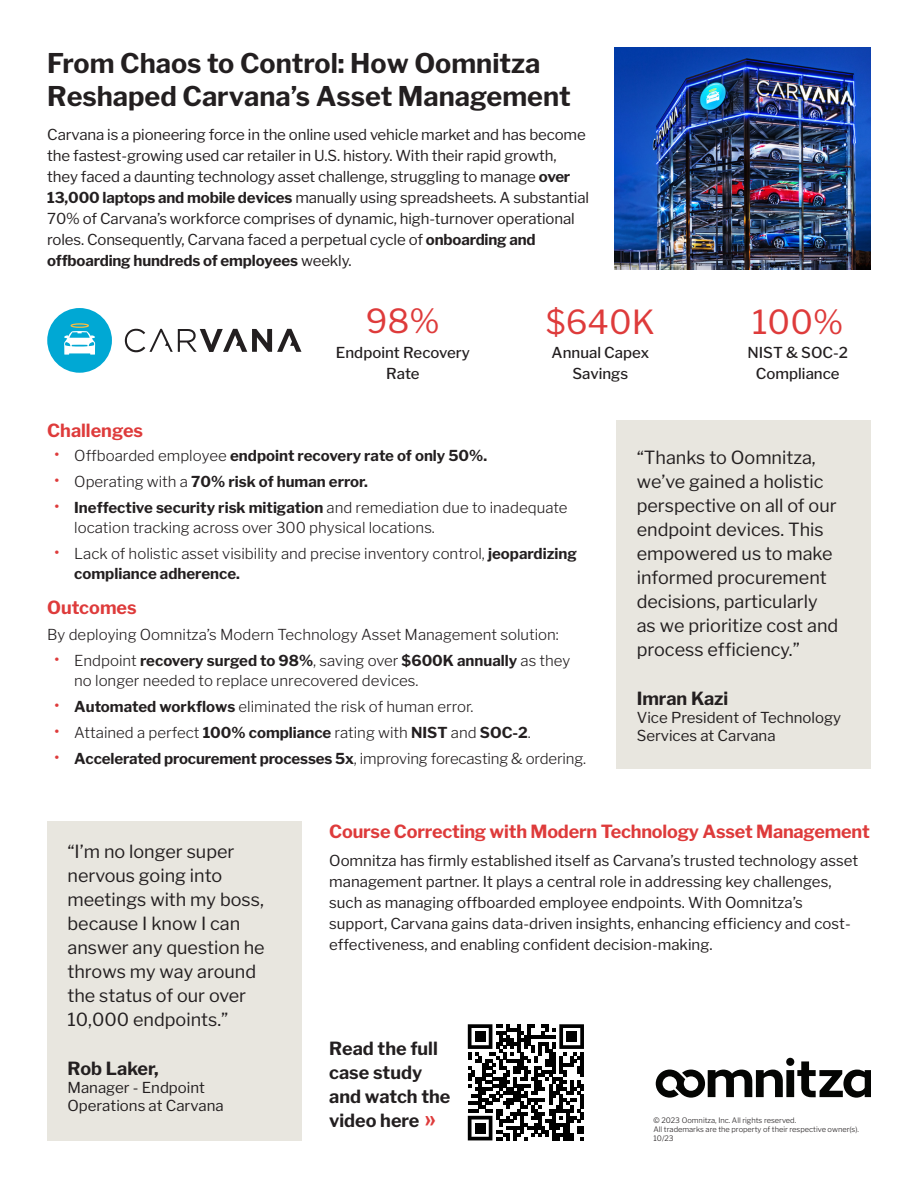
<style>
.page{position:relative;width:918px;height:1188px;background:#fff}
.page>*{position:absolute;margin:0;border:0;box-sizing:border-box;transform-origin:0 0}
.t1{font:33px "Libre Franklin";color:#de3b3b}
.t2{font:700 27px/33px "Libre Franklin";color:#231f20}
.t3{font:18px/24px "Libre Franklin";color:#231f20}
.t4{font:700 18px "Libre Franklin";letter-spacing:-.01em;color:#de3b3b}
.Intro_copy{font:700 18px/24px "Libre Franklin";color:#231f20}
.Quote_attribution_name{font:700 18px "Libre Franklin";color:#231f20}
.Body{font:15px/21px "Libre Franklin";letter-spacing:-.01em;color:#231f20}
.Main_Body_Copy{font:300 15px/19.5px "Libre Franklin";color:#231f20}
.t5{font:700 15px "Libre Franklin";letter-spacing:-.01em;color:#231f20}
.Quote_attribution{font:15px/18px "Libre Franklin";color:#231f20}
.t6{font:500 15px "Libre Franklin";color:#231f20}
.t7{font:300 7.5px/9px "Libre Franklin";color:#231f20}
.s1{font-weight:700}
.s2{font-weight:400;font-size:18px;color:#de3b3b}
.s3{font-weight:300}
.s4{font-size:24px;color:#de3b3b}
</style>
<div class="page">
<div style="left:616px;top:420px;width:255px;height:348px;background:#e8e6df"></div>
<svg style="left:656px;top:1058px;width:215px;height:40px"></svg>
<img style="left:614px;top:47px;width:257px;height:223px">
<div style="left:47px;top:821px;width:255px;height:320px;background:#e8e6df"></div>
<svg style="left:468px;top:1024px;width:116px;height:116px"></svg>
<div style="left:475px;top:1031px;width:10px;height:11px;background:#000"></div>
<div style="left:566px;top:1031px;width:11px;height:11px;background:#000"></div>
<div style="left:475px;top:1123px;width:10px;height:10px;background:#000"></div>
<svg style="left:125px;top:329px;width:176px;height:23px"></svg>
<div style="left:47px;top:308px;width:65px;height:65px;background:#00a8d4;border-radius:50%"></div>
<svg style="left:64px;top:323px;width:32px;height:32px"></svg>
<p class="t2" style="left:47px;top:47px;width:525px">From Chaos to Control: How Oomnitza<br>Reshaped Carvana’s Asset Management</p>
<p class="Body" style="left:47px;top:124px;width:543px">Carvana is a pioneering force in the online used vehicle market and has become the fastest-growing used car retailer in U.S. history. With their rapid growth, they faced a daunting technology asset challenge, struggling to manage <span class="s1">over 13,000 laptops and mobile devices</span> manually using spreadsheets. A substantial 70% of Carvana’s workforce comprises of dynamic, high-turnover operational roles. Consequently, Carvana faced a perpetual cycle of <span class="s1">onboarding and offboarding hundreds of employees</span> weekly.</p>
<p class="t1" style="left:366px;top:302px;width:75px">98%</p>
<p class="t6" style="left:336px;top:344px;width:135px">Endpoint Recovery</p>
<p class="t6" style="left:386px;top:365px;width:35px">Rate</p>
<p class="t1" style="left:546px;top:302px;width:111px">$640K</p>
<p class="t6" style="left:552px;top:344px;width:99px">Annual Capex</p>
<p class="t6" style="left:572px;top:365px;width:57px">Savings</p>
<p class="t1" style="left:752px;top:302px;width:92px">100%</p>
<p class="t6" style="left:747px;top:344px;width:102px">NIST &amp; SOC-2</p>
<p class="t6" style="left:756px;top:365px;width:85px">Compliance</p>
<p class="t4" style="left:47px;top:420px;width:97px">Challenges</p>
<p class="t5" style="left:54px;top:446px;width:435px"><span class="s2">•</span> <span class="s3">Offboarded employee</span> endpoint recovery rate of only 50%.</p>
<p class="t5" style="left:54px;top:473px;width:316px"><span class="s2">•</span> <span class="s3">Operating with a</span> 70% risk of human error.</p>
<p class="Main_Body_Copy" style="left:74px;top:498px;width:495px;text-indent:-20px"><span class="s2">•</span> <span class="s1">Ineffective security risk mitigation</span> and remediation due to inadequate location tracking across over 300 physical locations.</p>
<p class="Main_Body_Copy" style="left:74px;top:544px;width:504px;text-indent:-20px"><span class="s2">•</span> Lack of holistic asset visibility and precise inventory control, <span class="s1">jeopardizing compliance adherence.</span></p>
<p class="t4" style="left:47px;top:596px;width:91px">Outcomes</p>
<p class="Main_Body_Copy" style="left:47px;top:625px;width:513px">By deploying Oomnitza’s Modern Technology Asset Management solution:</p>
<p class="Main_Body_Copy" style="left:74px;top:651px;width:498px;text-indent:-20px"><span class="s2">•</span> Endpoint <span class="s1">recovery surged to 98%</span>, saving over <span class="s1">$600K annually</span> as they no longer needed to replace unrecovered devices.</p>
<p class="Main_Body_Copy" style="left:54px;top:697px;width:421px"><span class="s2">•</span> <span class="s1">Automated workflows</span> eliminated the risk of human error.</p>
<p class="Main_Body_Copy" style="left:54px;top:723px;width:478px"><span class="s2">•</span> Attained a perfect <span class="s1">100% compliance</span> rating with <span class="s1">NIST</span> and <span class="s1">SOC-2</span>.</p>
<p class="t5" style="left:54px;top:750px;width:534px"><span class="s2">•</span> Accelerated procurement processes 5x<span class="s3">, improving forecasting &amp; ordering.</span></p>
<p class="t3" style="left:637px;top:446px;width:203px">“Thanks to Oomnitza, we’ve gained a holistic perspective on all of our endpoint devices. This empowered us to make informed procurement decisions, particularly as we prioritize cost and process efficiency.”</p>
<p class="Quote_attribution_name" style="left:637px;top:688px;width:93px">Imran Kazi</p>
<p class="Quote_attribution" style="left:637px;top:709px;width:206px">Vice President of Technology<br>Services at Carvana</p>
<p class="t3" style="left:68px;top:840px;width:199px">“I’m no longer super nervous going into meetings with my boss, because I know I can answer any question he throws my way around the status of our over<br>10,000 endpoints.”</p>
<p class="Quote_attribution_name" style="left:68px;top:1058px;width:93px">Rob Laker,</p>
<p class="Quote_attribution" style="left:68px;top:1079px;width:158px">Manager - Endpoint<br>Operations at Carvana</p>
<p class="t4" style="left:329px;top:821px;width:542px">Course Correcting with Modern Technology Asset Management</p>
<p class="Body" style="left:329px;top:850px;width:530px">Oomnitza has firmly established itself as Carvana’s trusted technology asset management partner. It plays a central role in addressing key challenges, such as managing offboarded employee endpoints. With Oomnitza’s support, Carvana gains data-driven insights, enhancing efficiency and cost&shy;effectiveness, and enabling confident decision-making.</p>
<p class="Intro_copy" style="left:329px;top:1037px;width:123px">Read the full case study and watch the video here <span class="s4">»</span></p>
<p class="t7" style="left:654px;top:1116px;width:144px">© 2023 Oomnitza, Inc. All rights reserved.</p>
<p class="t7" style="left:654px;top:1125px;width:207px">All trademarks are the property of their respective owner(s).<br>10/23</p>
</div>
